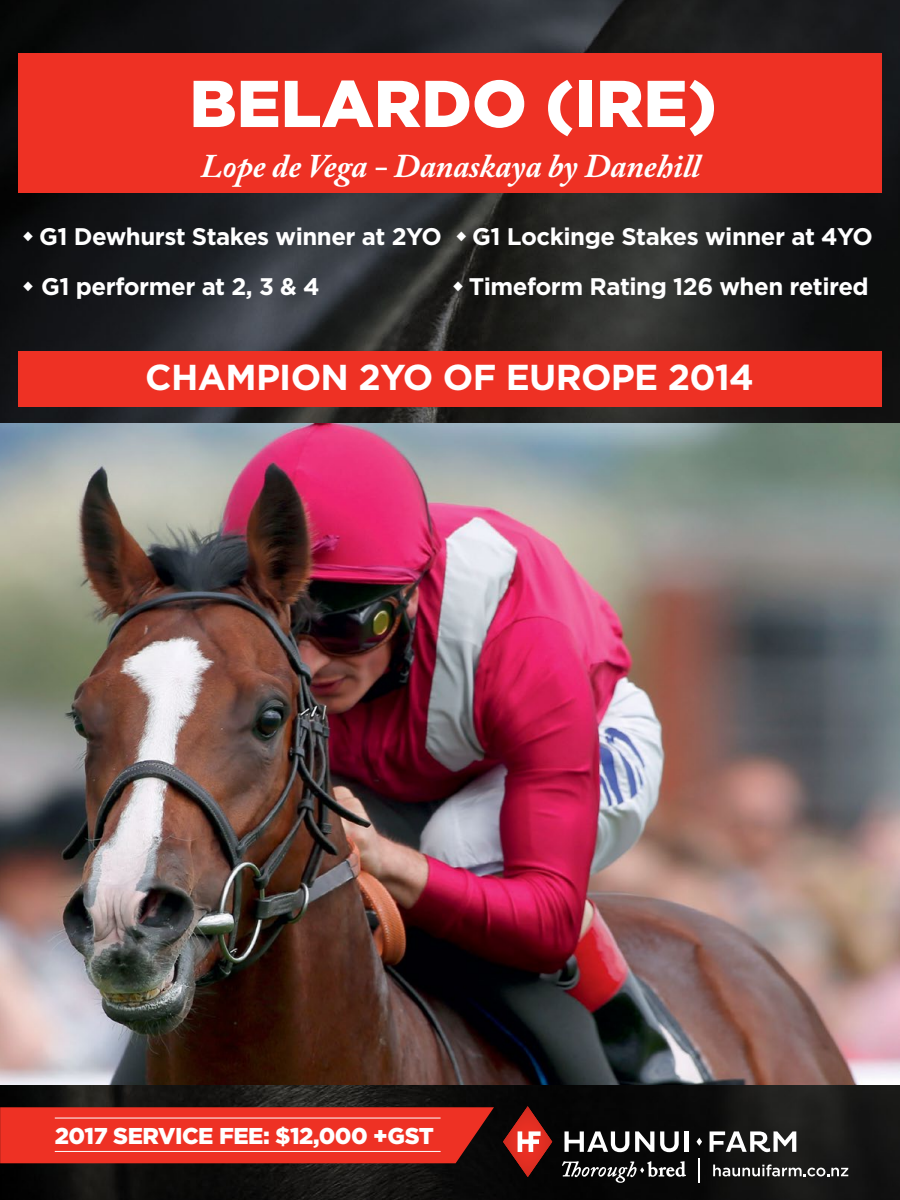
<style>
.page{position:relative;width:900px;height:1200px;background:#fff}
.page>*{position:absolute;margin:0;border:0;box-sizing:border-box;transform-origin:0 0}
.t1{font:900 66px "Gotham";color:#fff}
.t2{font:700 36px "Gotham";letter-spacing:-.02em;color:#fff}
.t3{font:italic 700 33px "Adobe Caslon Pro";color:#fff}
.t4{font:700 24px "Gotham";letter-spacing:-.02em;color:#fff}
.t5{font:900 22.95px "Gotham";letter-spacing:-.02em;color:#fff}
</style>
<div class="page">
<img style="left:0;top:0;width:900px;height:1200px">
<svg style="left:565px;top:1131px;width:64px;height:21px"></svg>
<svg style="left:635px;top:1131px;width:19px;height:21px"></svg>
<svg style="left:660px;top:1131px;width:19px;height:21px"></svg>
<div style="left:684px;top:1131px;width:5px;height:21px;background:#fff"></div>
<svg style="left:710px;top:1131px;width:86px;height:21px"></svg>
<svg style="left:696px;top:1138px;width:6px;height:8px"></svg>
<svg style="left:503px;top:1106px;width:49px;height:71px;background:#782a25"></svg>
<svg style="left:713px;top:1164px;width:135px;height:12px"></svg>
<svg style="left:562px;top:1161px;width:124px;height:22px;background:#3f3f3f"></svg>
<svg style="left:699px;top:1159px;width:1px;height:24px"></svg>
<img style="left:0;top:424px;width:900px;height:661px">
<div style="left:18px;top:53px;width:864px;height:140px;background:#ee3124"></div>
<svg style="left:0;top:1107px;width:494px;height:56px;background:#e33024"></svg>
<hr style="left:55px;top:1118px;width:386px;height:1px;background:#fff">
<hr style="left:55px;top:1151px;width:386px;height:1px;background:#fff">
<div style="left:18px;top:351px;width:864px;height:56px;background:#ee3124"></div>
<svg style="left:24px;top:231px;width:9px;height:10px"></svg>
<svg style="left:457px;top:231px;width:9px;height:10px"></svg>
<svg style="left:24px;top:281px;width:9px;height:10px"></svg>
<svg style="left:453px;top:281px;width:10px;height:10px"></svg>
<h1 class="t1" style="left:189px;top:58px;width:529px">BELARDO (IRE)</h1>
<h3 class="t3" style="left:201px;top:146px;width:501px">Lope de Vega - Danaskaya by Danehill</h3>
<p class="t4" style="left:39px;top:220px;width:404px">G1 Dewhurst Stakes winner at 2YO</p>
<p class="t4" style="left:472px;top:220px;width:402px">G1 Lockinge Stakes winner at 4YO</p>
<p class="t4" style="left:41px;top:271px;width:280px">G1 performer at 2, 3 &amp; 4</p>
<p class="t4" style="left:469px;top:271px;width:401px">Timeform Rating 126 when retired</p>
<h2 class="t2" style="left:145px;top:354px;width:610px">CHAMPION 2YO OF EUROPE 2014</h2>
<p class="t5" style="left:55px;top:1120px;width:381px">2017 SERVICE FEE: $12,000 +GST</p>
</div>
